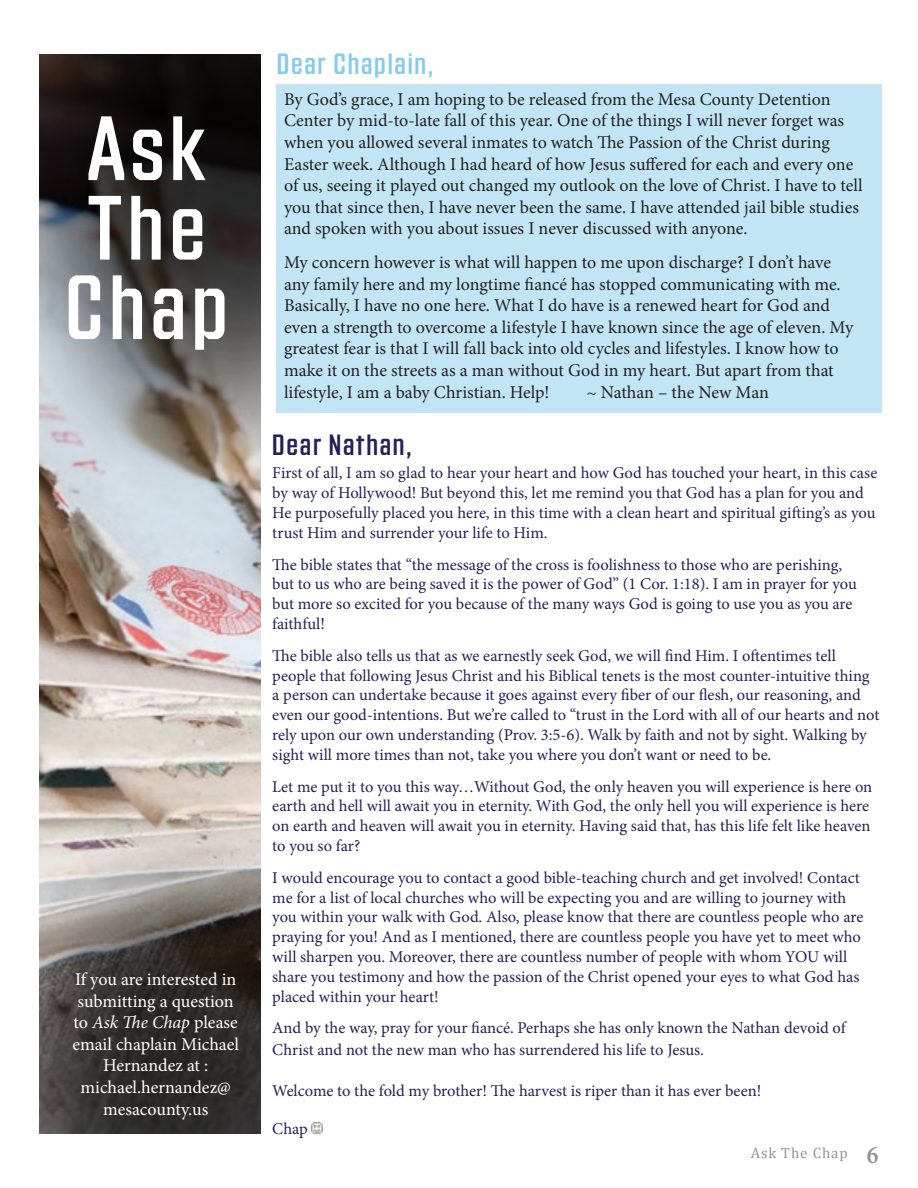
<style>
.page{position:relative;width:918px;height:1188px;background:#fff}
.page>*{position:absolute;margin:0;border:0;box-sizing:border-box;transform-origin:0 0}
.Left{font:88.5px "Countach";letter-spacing:.06em;color:#fff}
.Left-2{font:28.5px "Countach";letter-spacing:.06em;color:#85cbee}
.Left-3{font:28.5px "Countach";letter-spacing:.06em;color:#232158}
.t1{font:25.5px "Minion Pro Semibold Cn Capt";color:#939598}
.Left-4{font:18px/21.6px "Minion Pro";letter-spacing:-.005em;color:#231f20}
.Left-5{font:18px/21.6px "Minion Pro";letter-spacing:-.005em;color:#fff;text-align:center}
.Left-6{font:16.5px/19.8px "Minion Pro";letter-spacing:-.005em;color:#222258}
.Right{font:15px "Cambria";letter-spacing:.06em;color:#939598}
.s1{font-style:italic}
</style>
<div class="page">
<div style="left:277px;top:84px;width:605px;height:328px;background:#c2e5f6"></div>
<img style="left:39px;top:54px;width:221px;height:1080px">
<svg style="left:311px;top:1122px;width:12px;height:12px"></svg>
<p class="Left" style="left:87px;top:92px;width:120px">Ask</p>
<p class="Left" style="left:87px;top:171px;width:120px">The</p>
<p class="Left" style="left:65px;top:251px;width:165px">Chap</p>
<p class="Left-5" style="left:72px;top:969px;width:168px">If you are interested in submitting a question to <span class="s1">Ask The Chap</span> please email chaplain Michael<br>Hernandez at :</p>
<p class="Left-5" style="left:81px;top:1077px;width:152px">michael.hernandez@ mesacounty.us</p>
<p class="Left-2" style="left:277px;top:45px;width:158px">Dear Chaplain,</p>
<p class="Left-4" style="left:284px;top:88px;width:580px">By God’s grace, I am hoping to be released from the Mesa County Detention Center by mid-to-late fall of this year. One of the things I will never forget was when you allowed several inmates to watch The Passion of the Christ during Easter week. Although I had heard of how Jesus suffered for each and every one of us, seeing it played out changed my outlook on the love of Christ. I have to tell you that since then, I have never been the same. I have attended jail bible studies and spoken with you about issues I never discussed with anyone.</p>
<p class="Left-4" style="left:284px;top:252px;width:571px">My concern however is what will happen to me upon discharge? I don’t have any family here and my longtime fiancé has stopped communicating with me.<br>Basically, I have no one here. What I do have is a renewed heart for God and even a strength to overcome a lifestyle I have known since the age of eleven. My greatest fear is that I will fall back into old cycles and lifestyles. I know how to make it on the streets as a man without God in my heart. But apart from that lifestyle, I am a baby Christian. Help!</p>
<p class="Left-4" style="left:586px;top:381px;width:184px">~ Nathan – the New Man</p>
<p class="Left-3" style="left:272px;top:426px;width:141px">Dear Nathan,</p>
<p class="Left-6" style="left:272px;top:463px;width:607px">First of all, I am so glad to hear your heart and how God has touched your heart, in this case by way of Hollywood! But beyond this, let me remind you that God has a plan for you and He purposefully placed you here, in this time with a clean heart and spiritual gifting’s as you trust Him and surrender your life to Him.</p>
<p class="Left-6" style="left:272px;top:554px;width:586px">The bible states that “the message of the cross is foolishness to those who are perishing, but to us who are being saved it is the power of God” (1 Cor. 1:18). I am in prayer for you but more so excited for you because of the many ways God is going to use you as you are faithful!</p>
<p class="Left-6" style="left:272px;top:646px;width:609px">The bible also tells us that as we earnestly seek God, we will find Him. I oftentimes tell people that following Jesus Christ and his Biblical tenets is the most counter-intuitive thing a person can undertake because it goes against every fiber of our flesh, our reasoning, and even our good-intentions. But we’re called to “trust in the Lord with all of our hearts and not rely upon our own understanding (Prov. 3:5-6). Walk by faith and not by sight. Walking by sight will more times than not, take you where you don’t want or need to be.</p>
<p class="Left-6" style="left:272px;top:776px;width:601px">Let me put it to you this way…Without God, the only heaven you will experience is here on earth and hell will await you in eternity. With God, the only hell you will experience is here on earth and heaven will await you in eternity. Having said that, has this life felt like heaven to you so far?</p>
<p class="Left-6" style="left:272px;top:868px;width:593px">I would encourage you to contact a good bible-teaching church and get involved! Contact me for a list of local churches who will be expecting you and are willing to journey with you within your walk with God. Also, please know that there are countless people who are praying for you! And as I mentioned, there are countless people you have yet to meet who will sharpen you. Moreover, there are countless number of people with whom YOU will share you testimony and how the passion of the Christ opened your eyes to what God has placed within your heart!</p>
<p class="Left-6" style="left:272px;top:1017px;width:575px;line-height:21.6px">And by the way, pray for your fiancé. Perhaps she has only known the Nathan devoid of<br>Christ and not the new man who has surrendered his life to Jesus.</p>
<p class="Left-6" style="left:272px;top:1081px;width:491px">Welcome to the fold my brother! The harvest is riper than it has ever been!</p>
<p class="Left-6" style="left:272px;top:1119px;width:37px">Chap</p>
<p class="Right" style="left:751px;top:1144px;width:99px">Ask The Chap</p>
<h3 class="t1" style="left:867px;top:1137px;width:13px">6</h3>
</div>
